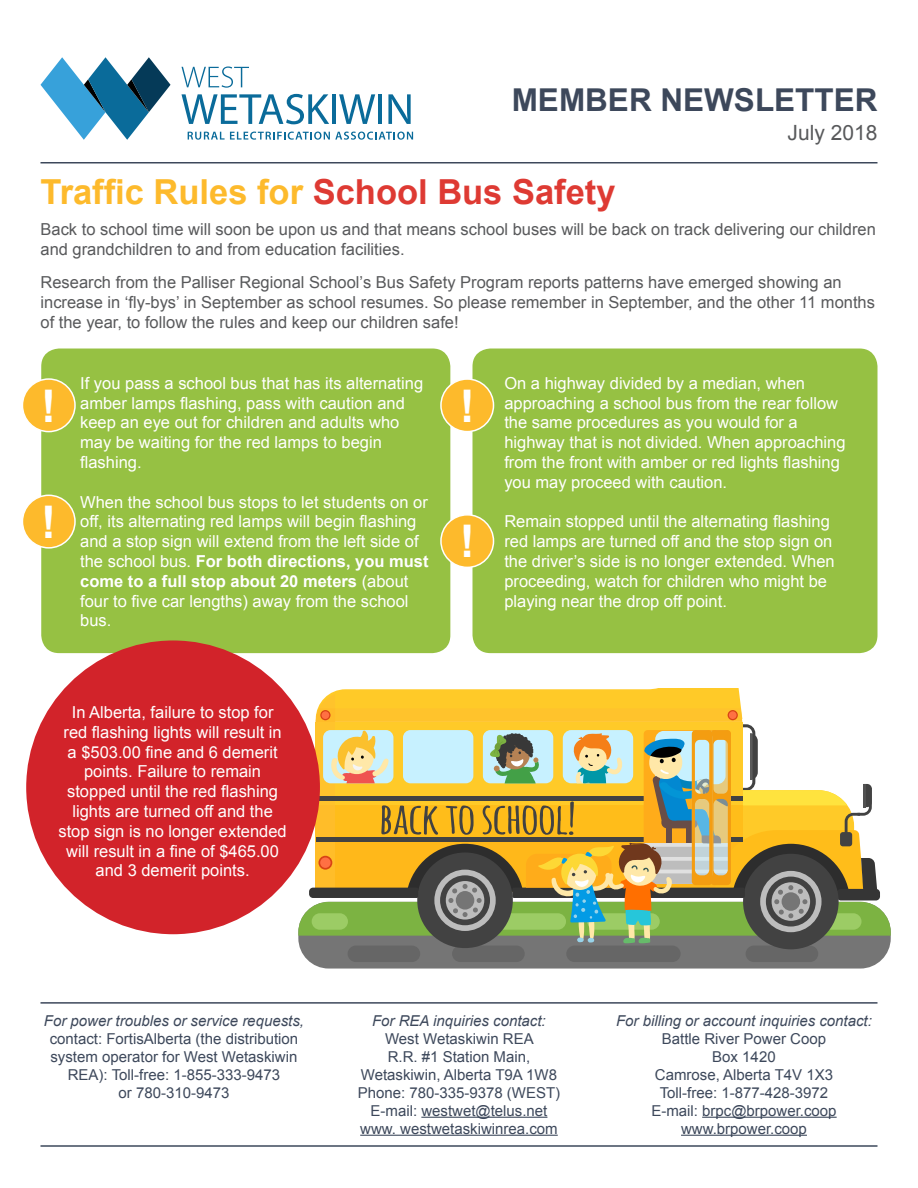
<style>
.page{position:relative;width:918px;height:1188px;background:#fff}
.page>*{position:absolute;margin:0;border:0;box-sizing:border-box;transform-origin:0 0}
.t1{font:700 45px "Arial";color:#fff}
.t2{font:700 34.5px "Arial";color:#fdba2c}
.t3{font:700 31.5px "Arial";color:#3d485b}
.t4{font:21px "Arial";color:#58595b}
.t5{font:16.5px/19.8px "Arial";color:#fff}
.t6{font:16.5px/19.8px "Arial";color:#58595b}
.t7{font:15px/18px "Arial";color:#3d485b;text-align:center}
.t8{font:italic 15px "Arial";color:#3d485b}
.s1{color:#de3a33}
.s2{font-weight:700}
</style>
<div class="page">
<div style="left:41px;top:349px;width:409px;height:304px;background:#96c143;border-radius:18px"></div>
<div style="left:472px;top:349px;width:406px;height:304px;background:#96c143;border-radius:18px"></div>
<hr style="left:40px;top:1145px;width:838px;height:2px;background:#3d485b">
<hr style="left:40px;top:1002px;width:838px;height:2px;background:#3d485b">
<hr style="left:40px;top:162px;width:838px;height:2px;background:#3d485b">
<hr style="left:421px;top:1117px;width:126px;height:1px;background:#3d485b">
<hr style="left:360px;top:1135px;width:198px;height:1px;background:#3d485b">
<hr style="left:702px;top:1117px;width:135px;height:1px;background:#3d485b">
<hr style="left:681px;top:1135px;width:126px;height:1px;background:#3d485b">
<svg style="left:41px;top:57px;width:130px;height:83px"></svg>
<svg style="left:188px;top:132px;width:225px;height:8px"></svg>
<svg style="left:182px;top:94px;width:147px;height:30px"></svg>
<hr style="left:332px;top:94px;width:4px;height:30px;background:#0a6b9a">
<svg style="left:339px;top:94px;width:36px;height:30px"></svg>
<hr style="left:378px;top:94px;width:4px;height:30px;background:#0a6b9a">
<svg style="left:388px;top:94px;width:23px;height:30px"></svg>
<svg style="left:182px;top:66px;width:67px;height:22px"></svg>
<div style="left:298px;top:902px;width:593px;height:67px;background:#757575;border-radius:30px"></div>
<div style="left:566px;top:946px;width:115px;height:16px;background:#666;border-radius:8px"></div>
<div style="left:452px;top:946px;width:73px;height:16px;background:#666;border-radius:8px"></div>
<div style="left:348px;top:946px;width:72px;height:16px;background:#666;border-radius:8px"></div>
<div style="left:746px;top:946px;width:72px;height:16px;background:#666;border-radius:8px"></div>
<div style="left:743px;top:854px;width:96px;height:95px;background:#424242;border-radius:50%"></div>
<svg style="left:298px;top:688px;width:593px;height:255px"></svg>
<div style="left:26px;top:640px;width:294px;height:294px;background:#d2232a;border-radius:50%"></div>
<div style="left:22px;top:379px;width:53px;height:53px;background:#fdba2c;border-radius:50%"></div>
<div style="left:22px;top:378px;width:54px;height:54px;border:2px solid #fff;border-radius:50%"></div>
<div style="left:441px;top:379px;width:53px;height:53px;background:#fdba2c;border-radius:50%"></div>
<div style="left:440px;top:378px;width:54px;height:54px;border:2px solid #fff;border-radius:50%"></div>
<div style="left:441px;top:515px;width:53px;height:52px;background:#fdba2c;border-radius:50%"></div>
<div style="left:440px;top:514px;width:54px;height:54px;border:2px solid #fff;border-radius:50%"></div>
<div style="left:22px;top:495px;width:53px;height:53px;background:#fdba2c;border-radius:50%"></div>
<div style="left:22px;top:495px;width:54px;height:54px;border:2px solid #fff;border-radius:50%"></div>
<h3 class="t3" style="left:512px;top:79px;width:367px">MEMBER NEWSLETTER</h3>
<p class="t4" style="left:788px;top:119px;width:91px">July 2018</p>
<h2 class="t2" style="left:40px;top:170px;width:577px">Traffic Rules for <span class="s1">School Bus Safety</span></h2>
<p class="t6" style="left:40px;top:220px;width:837px">Back to school time will soon be upon us and that means school buses will be back on track delivering our children and grandchildren to and from education facilities.</p>
<p class="t6" style="left:40px;top:273px;width:836px">Research from the Palliser Regional School’s Bus Safety Program reports patterns have emerged showing an increase in ‘fly-bys’ in September as school resumes. So please remember in September, and the other 11 months of the year, to follow the rules and keep our children safe!</p>
<p class="t5" style="left:80px;top:373px;width:345px">If you pass a school bus that has its alternating amber lamps flashing, pass with caution and keep an eye out for children and adults who may be waiting for the red lamps to begin flashing.</p>
<p class="t5" style="left:80px;top:492px;width:350px">When the school bus stops to let students on or off, its alternating red lamps will begin flashing and a stop sign will extend from the left side of the school bus. <span class="s2">For both directions, you must come to a full stop about 20 meters</span> (about four to five car lengths) away from the school bus.</p>
<h1 class="t1" style="left:41px;top:376px;width:16px">!</h1>
<h1 class="t1" style="left:460px;top:376px;width:16px">!</h1>
<h1 class="t1" style="left:41px;top:493px;width:16px">!</h1>
<h1 class="t1" style="left:460px;top:512px;width:16px">!</h1>
<p class="t5" style="left:58px;top:703px;width:230px;text-align:center">In Alberta, failure to stop for red flashing lights will result in a $503.00 fine and 6 demerit points. Failure to remain stopped until the red flashing lights are turned off and the stop sign is no longer extended will result in a fine of $465.00 and 3 demerit points.</p>
<p class="t5" style="left:504px;top:373px;width:343px">On a highway divided by a median, when approaching a school bus from the rear follow the same procedures as you would for a highway that is not divided. When approaching from the front with amber or red lights flashing you may proceed with caution.</p>
<p class="t5" style="left:504px;top:512px;width:332px">Remain stopped until the alternating flashing red lamps are turned off and the stop sign on the driver’s side is no longer extended. When proceeding, watch for children who might be playing near the drop off point.</p>
<p class="t8" style="left:44px;top:1011px;width:262px">For power troubles or service requests,</p>
<p class="t7" style="left:50px;top:1030px;width:250px">contact: FortisAlberta (the distribution system operator for West Wetaskiwin<br>REA): Toll-free: 1-855-333-9473<br>or 780-310-9473</p>
<p class="t8" style="left:372px;top:1011px;width:175px">For REA inquiries contact:</p>
<p class="t7" style="left:358px;top:1030px;width:204px">West Wetaskiwin REA<br>R.R. #1 Station Main,<br>Wetaskiwin, Alberta T9A 1W8<br>Phone: 780-335-9378 (WEST)<br>E-mail: westwet@telus.net www. westwetaskiwinrea.com</p>
<p class="t8" style="left:616px;top:1011px;width:257px">For billing or account inquiries contact:</p>
<p class="t7" style="left:651px;top:1030px;width:187px">Battle River Power Coop<br>Box 1420<br>Camrose, Alberta T4V 1X3<br>Toll-free: 1-877-428-3972<br>E-mail: brpc@brpower.coop www.brpower.coop</p>
</div>
